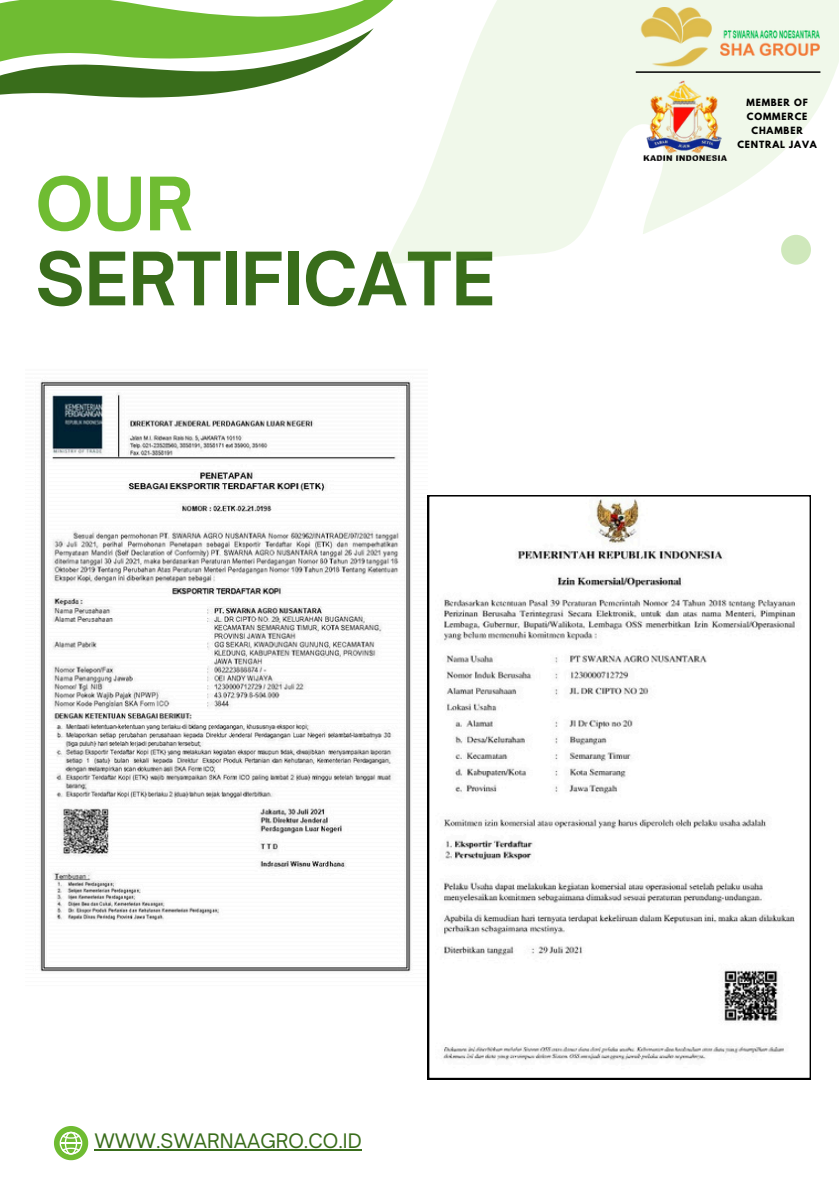
<style>
.page{position:relative;width:839px;height:1191px;background:#fff}
.page>*{position:absolute;margin:0;border:0;box-sizing:border-box;transform-origin:0 0}
.t1{font:700 70.4px/75px "Open Sauce One";color:#396d1b}
.t2{font:19.2px "Open Sauce One";color:#396d1b}
.t3{font:700 8.8px/14px "League Spartan";letter-spacing:.095em;color:#000;text-align:center}
.s1{color:#6fbc32}
</style>
<div class="page">
<svg style="left:388px;top:96px;width:423px;height:168px;fill:#f0f8ea"></svg>
<svg style="left:457px;top:0;width:381px;height:130px;background:#f2f8ec"></svg>
<div style="left:502px;top:49px;width:116px;height:42px;background:#f0f8ea"></div>
<div style="left:651px;top:0;width:162px;height:146px;background:#f0f8ea"></div>
<div style="left:486px;top:109px;width:59px;height:61px;background:#f0f8ea"></div>
<svg style="left:781px;top:235px;width:29px;height:30px"></svg>
<svg style="left:54px;top:1126px;width:34px;height:34px"></svg>
<hr style="left:60px;top:1142px;width:22px;height:2px;background:#fff">
<svg style="left:0;top:0;width:413px;height:109px;fill:#6fbc32"></svg>
<svg style="left:0;top:28px;width:373px;height:81px"></svg>
<img style="left:40px;top:380px;width:371px;height:592px">
<svg style="left:428px;top:495px;width:382px;height:584px"></svg>
<hr style="left:94px;top:1149px;width:268px;height:2px;background:#396d1b">
<img style="left:627px;top:8px;width:101px;height:63px">
<img style="left:720px;top:24px;width:99px;height:32px">
<hr style="left:635px;top:71px;width:185px;height:2px;background:#000">
<img style="left:638px;top:81px;width:92px;height:79px">
<p class="t1" style="left:36px;top:166px;width:461px"><span class="s1">OUR<br></span>SERTIFICATE</p>
<p class="t3" style="left:737px;top:97px;width:81px">MEMBER OF<br>COMMERCE<br>CHAMBER<br>CENTRAL JAVA</p>
<p class="t2" style="left:94px;top:1129px;width:269px">WWW.SWARNAAGRO.CO.ID</p>
</div>
